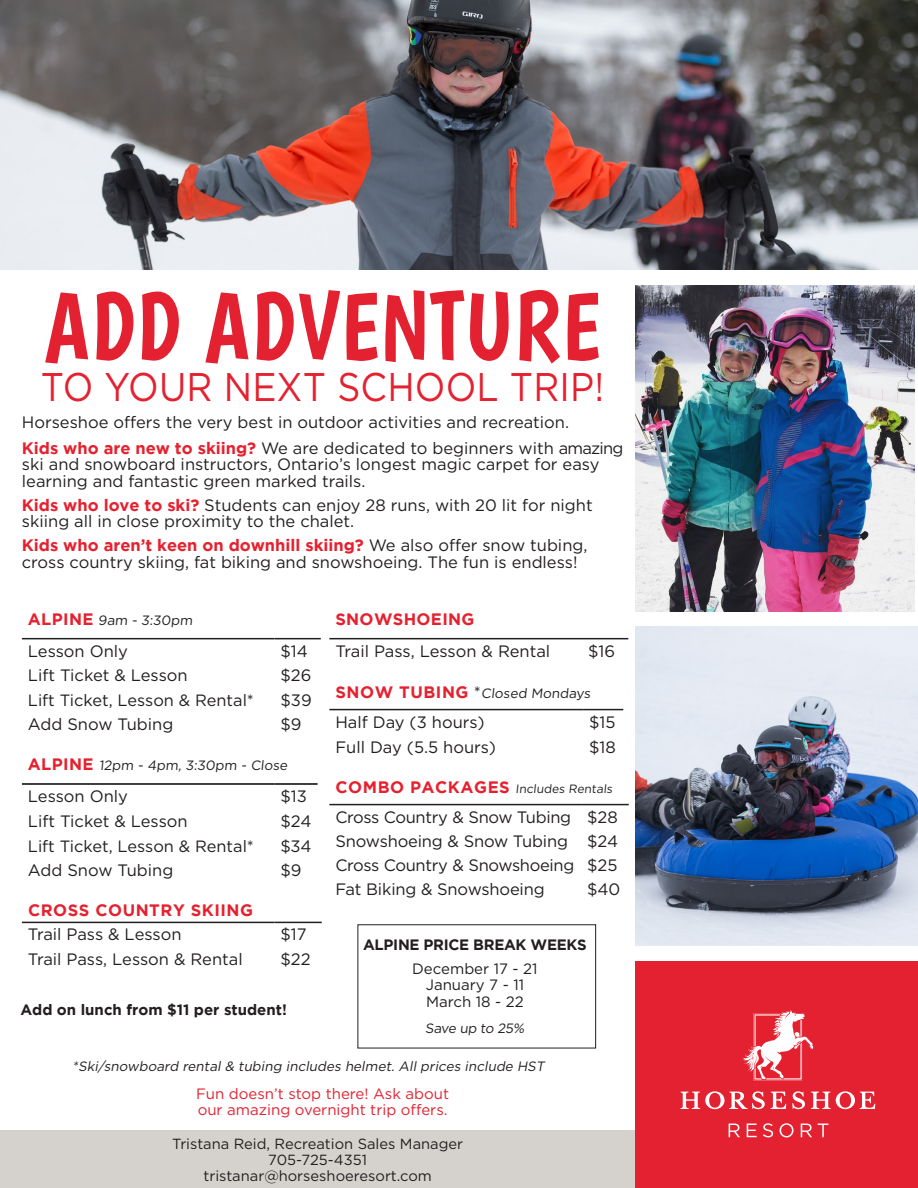
<style>
.page{position:relative;width:918px;height:1188px;background:#fff}
.page>*{position:absolute;margin:0;border:0;box-sizing:border-box;transform-origin:0 0}
.t1{font:96.6px "Boogaloo";letter-spacing:.02em;color:#e32130;scale:.9 1}
.t2{font:39.9px "Gotham";letter-spacing:.005em;color:#e32130;scale:.9 1}
.t3{font:16.5px/16.5px "Gotham";color:#231f20}
.t4{font:700 16.5px "Gotham";color:#e6212f}
.t5{font:16.5px "Gotham";letter-spacing:-.02em;color:#231f20}
.t6{font:700 16.5px "Gotham";letter-spacing:.02em;color:#e6212f}
.t7{font:16.35px "Gotham";color:#231f20}
.t8{font:15px/15.8px "Gotham";color:#e32130}
.t9{font:15px/16.8px "Gotham";color:#231f20;text-align:center}
.t10{font:700 15px "Gotham";color:#231f20}
.t11{font:700 15px "Gotham";letter-spacing:-.02em;color:#231f20}
.t12{font:14.7px "Gotham";color:#231f20}
.t13{font:13.5px "Gotham";color:#231f20}
.t14{font:italic 13.5px "Gotham";color:#231f20}
.t15{font:12px "Gotham";color:#231f20}
.s1{font-weight:700;color:#e6212f}
.s2{font-weight:400;color:#231f20}
.s3{font-weight:700;font-size:16.5px;color:#e6212f}
.s4{font-size:16.5px}
</style>
<div class="page">
<div style="left:635px;top:961px;width:283px;height:227px;background:#e32130"></div>
<svg style="left:729px;top:1124px;width:11px;height:13px"></svg>
<svg style="left:747px;top:1124px;width:10px;height:13px"></svg>
<svg style="left:763px;top:1123px;width:10px;height:14px"></svg>
<svg style="left:780px;top:1123px;width:14px;height:14px"></svg>
<svg style="left:801px;top:1124px;width:11px;height:13px"></svg>
<svg style="left:818px;top:1124px;width:10px;height:13px"></svg>
<svg style="left:743px;top:1010px;width:71px;height:71px"></svg>
<svg style="left:680px;top:1091px;width:85px;height:18px"></svg>
<svg style="left:771px;top:1092px;width:15px;height:17px"></svg>
<svg style="left:792px;top:1091px;width:13px;height:18px"></svg>
<svg style="left:811px;top:1091px;width:64px;height:18px"></svg>
<img style="left:635px;top:286px;width:280px;height:326px">
<img style="left:635px;top:626px;width:283px;height:320px">
<img style="left:0;top:0;width:918px;height:270px">
<hr style="left:22px;top:638px;width:252px;height:1px;background:#231f20">
<hr style="left:274px;top:638px;width:47px;height:1px;background:#231f20">
<hr style="left:22px;top:922px;width:252px;height:1px;background:#231f20">
<hr style="left:274px;top:922px;width:48px;height:1px;background:#231f20">
<hr style="left:22px;top:783px;width:252px;height:2px;background:#000">
<hr style="left:274px;top:783px;width:44px;height:2px;background:#000">
<hr style="left:329px;top:709px;width:254px;height:1px;background:#231f20">
<hr style="left:583px;top:709px;width:40px;height:1px;background:#231f20">
<div style="left:0;top:1130px;width:635px;height:58px;background:#d5d2ce"></div>
<hr style="left:329px;top:804px;width:252px;height:1px;background:#231f20">
<hr style="left:581px;top:804px;width:48px;height:1px;background:#231f20">
<div style="left:358px;top:924px;width:238px;height:124px;border:1px solid #231f20"></div>
<hr style="left:329px;top:638px;width:253px;height:1px;background:#231f20">
<hr style="left:582px;top:638px;width:46px;height:1px;background:#231f20">
<p class="t1" style="left:45px;top:268px;width:619px">ADD ADVENTURE</p>
<p class="t2" style="left:41px;top:365px;width:627px">TO YOUR NEXT SCHOOL TRIP!</p>
<p class="t3" style="left:22px;top:414px;width:549px">Horseshoe offers the very best in outdoor activities and recreation.</p>
<p class="t3" style="left:22px;top:439px;width:603px"><span class="s1">Kids who are new to skiing?</span> We are dedicated to beginners with amazing ski and snowboard instructors, Ontario’s longest magic carpet for easy learning and fantastic green marked trails.</p>
<p class="t3" style="left:22px;top:496px;width:572px"><span class="s1">Kids who love to ski?</span> Students can enjoy 28 runs, with 20 lit for night skiing all in close proximity to the chalet.</p>
<p class="t4" style="left:22px;top:536px;width:567px">Kids who aren’t keen on downhill skiing? <span class="s2">We also offer snow tubing,</span></p>
<p class="t3" style="left:22px;top:553px;width:557px">cross country skiing, fat biking and snowshoeing. The fun is endless!</p>
<p class="t13" style="left:28px;top:613px;width:168px"><span class="s3">ALPINE</span> 9am - 3:30pm</p>
<p class="t3" style="left:28px;top:642px;width:102px">Lesson Only</p>
<p class="t3" style="left:280px;top:642px;width:29px">$14</p>
<p class="t3" style="left:28px;top:666px;width:161px">Lift Ticket &amp; Lesson</p>
<p class="t3" style="left:280px;top:666px;width:33px">$26</p>
<p class="t7" style="left:28px;top:691px;width:228px">Lift Ticket, Lesson &amp; Rental*</p>
<p class="t3" style="left:280px;top:692px;width:33px">$39</p>
<p class="t3" style="left:28px;top:716px;width:147px">Add Snow Tubing</p>
<p class="t3" style="left:280px;top:716px;width:23px">$9</p>
<p class="t13" style="left:28px;top:758px;width:263px"><span class="s3">ALPINE</span> 12pm - 4pm, 3:30pm - Close</p>
<p class="t3" style="left:28px;top:788px;width:102px">Lesson Only</p>
<p class="t3" style="left:280px;top:788px;width:28px">$13</p>
<p class="t3" style="left:28px;top:813px;width:161px">Lift Ticket &amp; Lesson</p>
<p class="t3" style="left:280px;top:813px;width:33px">$24</p>
<p class="t7" style="left:28px;top:837px;width:228px">Lift Ticket, Lesson &amp; Rental*</p>
<p class="t3" style="left:280px;top:837px;width:33px">$34</p>
<p class="t3" style="left:28px;top:861px;width:147px">Add Snow Tubing</p>
<p class="t3" style="left:280px;top:861px;width:23px">$9</p>
<p class="t6" style="left:28px;top:901px;width:227px">CROSS COUNTRY SKIING</p>
<p class="t3" style="left:28px;top:926px;width:155px">Trail Pass &amp; Lesson</p>
<p class="t3" style="left:280px;top:926px;width:28px">$17</p>
<p class="t3" style="left:28px;top:951px;width:216px">Trail Pass, Lesson &amp; Rental</p>
<p class="t3" style="left:280px;top:951px;width:32px">$22</p>
<p class="t10" style="left:20px;top:1001px;width:268px">Add on lunch from $11 per student!</p>
<p class="t6" style="left:335px;top:610px;width:141px">SNOWSHOEING</p>
<p class="t3" style="left:335px;top:642px;width:216px">Trail Pass, Lesson &amp; Rental</p>
<p class="t3" style="left:588px;top:642px;width:29px">$16</p>
<p class="t13" style="left:336px;top:686px;width:258px"><span class="s3">SNOW TUBING</span> <span class="s4">*</span>Closed Mondays</p>
<p class="t3" style="left:335px;top:713px;width:151px">Half Day (3 hours)</p>
<p class="t3" style="left:589px;top:713px;width:28px">$15</p>
<p class="t3" style="left:335px;top:739px;width:162px">Full Day (5.5 hours)</p>
<p class="t3" style="left:589px;top:739px;width:28px">$18</p>
<p class="t15" style="left:336px;top:783px;width:280px"><span class="s3">COMBO PACKAGES</span> Includes Rentals</p>
<p class="t5" style="left:335px;top:808px;width:237px">Cross Country &amp; Snow Tubing</p>
<p class="t3" style="left:587px;top:808px;width:32px">$28</p>
<p class="t3" style="left:335px;top:833px;width:234px">Snowshoeing &amp; Snow Tubing</p>
<p class="t3" style="left:587px;top:833px;width:33px">$24</p>
<p class="t5" style="left:335px;top:856px;width:240px">Cross Country &amp; Snowshoeing</p>
<p class="t3" style="left:587px;top:857px;width:32px">$25</p>
<p class="t3" style="left:335px;top:881px;width:211px">Fat Biking &amp; Snowshoeing</p>
<p class="t3" style="left:587px;top:881px;width:35px">$40</p>
<p class="t11" style="left:363px;top:936px;width:225px">ALPINE PRICE BREAK WEEKS</p>
<p class="t9" style="left:412px;top:960px;width:127px">December 17 - 21<br>January 7 - 11<br>March 18 - 22</p>
<p class="t13" style="left:425px;top:1021px;width:102px">Save up to 25%</p>
<p class="t14" style="left:72px;top:1059px;width:476px">*Ski/snowboard rental &amp; tubing includes helmet. All prices include HST</p>
<p class="t8" style="left:196px;top:1086px;width:254px">Fun doesn’t stop there! Ask about our amazing overnight trip offers.</p>
<p class="t12" style="left:172px;top:1136px;width:293px">Tristana Reid, Recreation Sales Manager</p>
<p class="t12" style="left:268px;top:1152px;width:100px">705-725-4351</p>
<p class="t12" style="left:203px;top:1167px;width:230px">tristanar@horseshoeresort.com</p>
</div>
